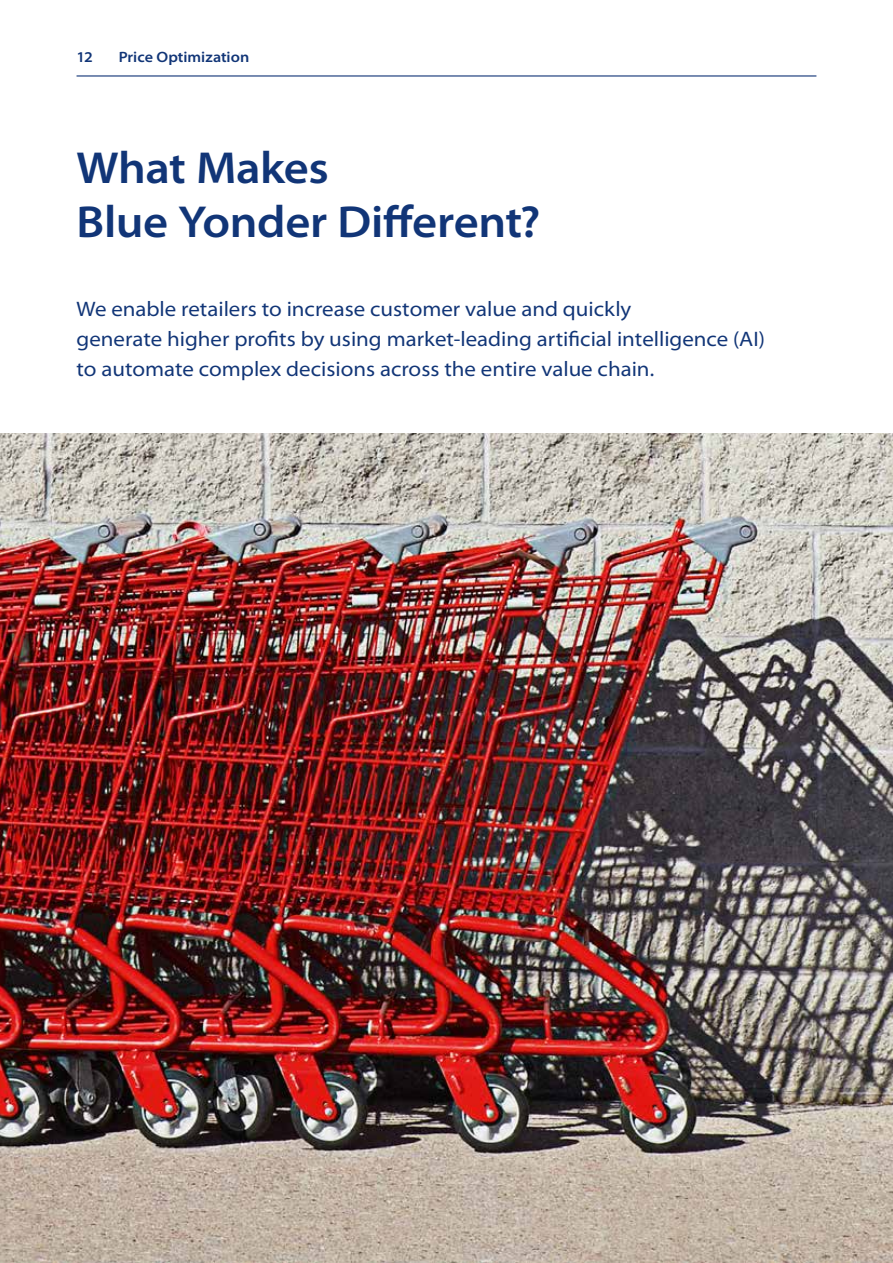
<style>
.page{position:relative;width:893px;height:1263px;background:#fff}
.page>*{position:absolute;margin:0;border:0;box-sizing:border-box;transform-origin:0 0}
.t1{font:600 semi-expanded 45px/54px "Myriad Pro";letter-spacing:-.01em;color:#113577}
.t2{font:semi-expanded 21px/30px "Myriad Pro";color:#113577}
.t3{font:600 semi-expanded 15px "Myriad Pro";color:#113577}
</style>
<div class="page">
<img style="left:0;top:434px;width:893px;height:829px">
<hr style="left:77px;top:75px;width:739px;height:2px;background:#113577">
<p class="t3" style="left:77px;top:49px;width:18px">12</p>
<p class="t3" style="left:119px;top:49px;width:132px">Price Optimization</p>
<h1 class="t1" style="left:77px;top:141px;width:466px">What Makes<br>Blue Yonder Different?</h1>
<p class="t2" style="left:77px;top:294px;width:690px">We enable retailers to increase customer value and quickly<br>generate higher profits by using market-leading artificial intelligence (AI) to automate complex decisions across the entire value chain.</p>
</div>
